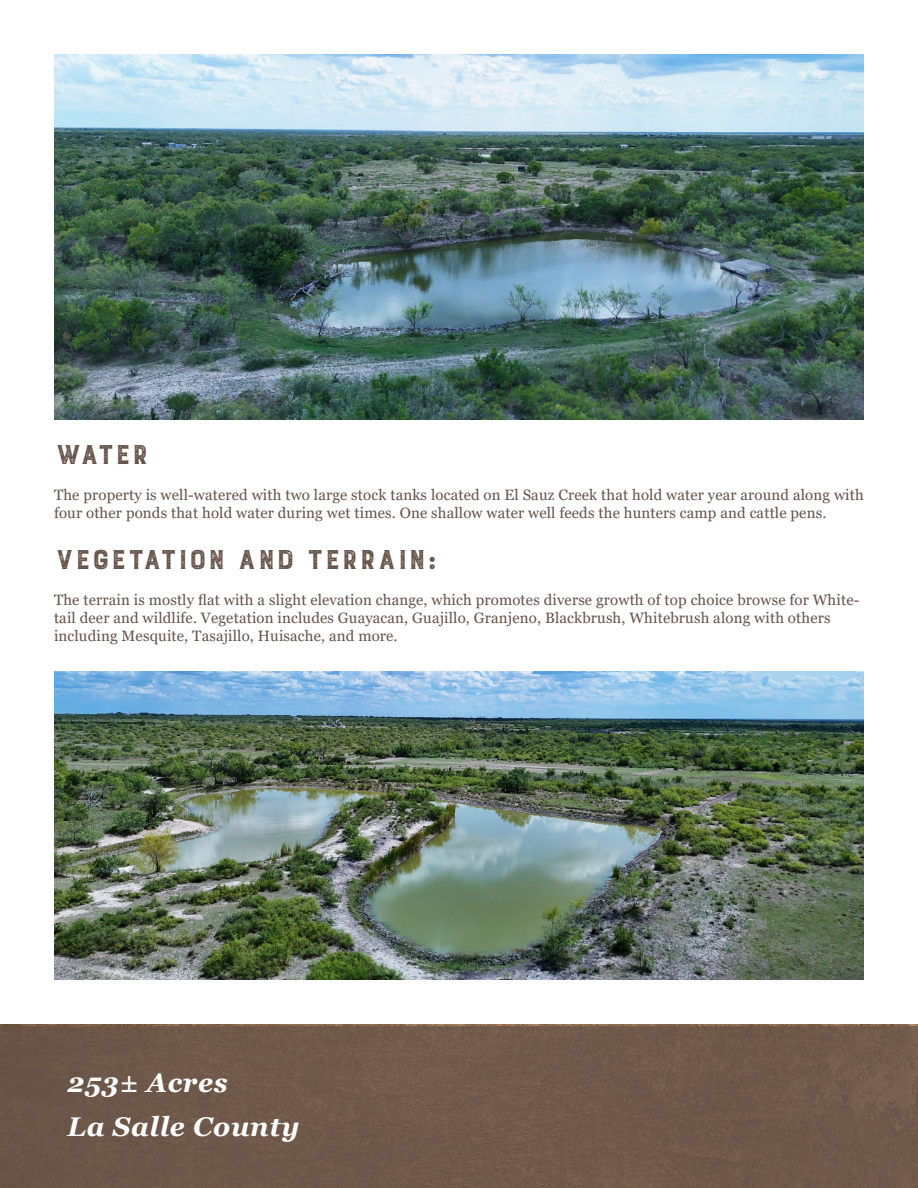
<style>
.page{position:relative;width:918px;height:1188px;background:#fff}
.page>*{position:absolute;margin:0;border:0;box-sizing:border-box;transform-origin:0 0}
.t1{font:300 36px "Burford Rustic";color:#655349}
.t2{font:italic 700 27px/43.5px "Georgia";letter-spacing:.025em;color:#fff}
.t3{font:15px/18px "Georgia";letter-spacing:.01em;color:#655349}
</style>
<div class="page">
<div style="left:0;top:1027px;width:918px;height:161px;background:#6f594a"></div>
<img style="left:54px;top:54px;width:810px;height:365px">
<img style="left:54px;top:671px;width:810px;height:308px">
<p class="t1" style="left:54px;top:435px;width:91px">water</p>
<p class="t3" style="left:54px;top:486px;width:811px">The property is well-watered with two large stock tanks located on El Sauz Creek that hold water year around along with four other ponds that hold water during wet times. One shallow water well feeds the hunters camp and cattle pens.</p>
<p class="t1" style="left:54px;top:541px;width:385px">Vegetation and Terrain:</p>
<p class="t3" style="left:54px;top:592px;width:807px">The terrain is mostly flat with a slight elevation change, which promotes diverse growth of top choice browse for White&shy;tail deer and wildlife. Vegetation includes Guayacan, Guajillo, Granjeno, Blackbrush, Whitebrush along with others including Mesquite, Tasajillo, Huisache, and more.</p>
<h2 class="t2" style="left:68px;top:1061px;width:234px">253± Acres<br>La Salle County</h2>
</div>
